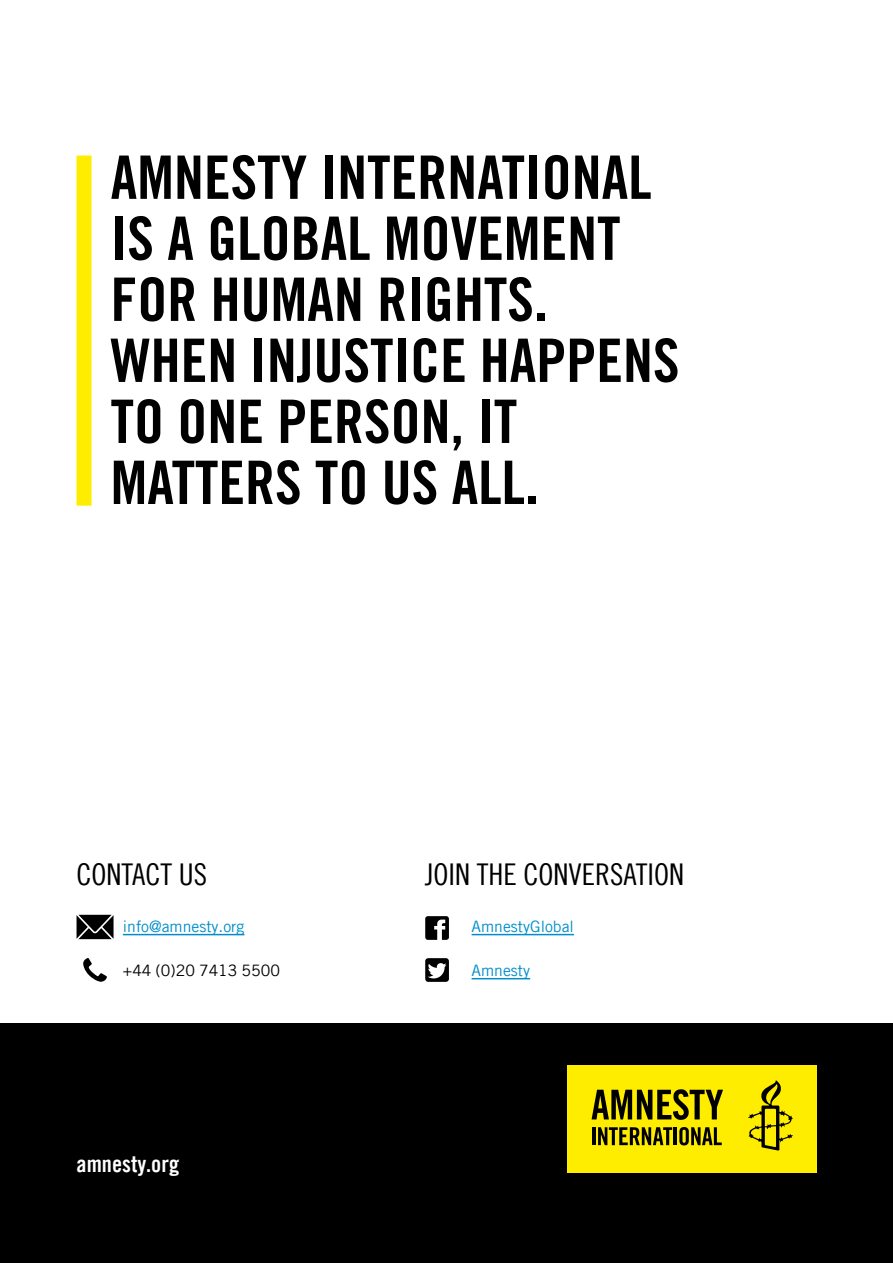
<style>
.page{position:relative;width:893px;height:1263px;background:#fff}
.page>*{position:absolute;margin:0;border:0;box-sizing:border-box;transform-origin:0 0}
.t1{font:60px/61.1px "Amnesty Trade Gothic Bd Cn 20";color:#000}
.t2{font:30px "Amnesty Trade Gothic Cn 18";color:#000}
.t3{font:22.8px "Amnesty Trade Gothic Bd Cn 20";color:#fff}
.t4{font:15.75px "Amnesty Trade Gothic";color:#008eca}
.t5{font:15.75px "Amnesty Trade Gothic";color:#000}
</style>
<div class="page">
<div style="left:0;top:1023px;width:893px;height:240px;background:#000"></div>
<div style="left:568px;top:1065px;width:249px;height:107px;background:#ffed00"></div>
<svg style="left:748px;top:1080px;width:45px;height:71px"></svg>
<svg style="left:592px;top:1089px;width:131px;height:31px"></svg>
<svg style="left:598px;top:1127px;width:74px;height:18px"></svg>
<svg style="left:679px;top:1127px;width:43px;height:19px"></svg>
<hr style="left:674px;top:1127px;width:3px;height:18px;background:#000">
<hr style="left:592px;top:1127px;width:3px;height:18px;background:#000">
<svg style="left:83px;top:958px;width:24px;height:24px"></svg>
<svg style="left:77px;top:915px;width:37px;height:24px"></svg>
<hr style="left:123px;top:934px;width:121px;height:1px;background:#008eca">
<hr style="left:472px;top:934px;width:102px;height:1px;background:#008eca">
<hr style="left:472px;top:978px;width:58px;height:1px;background:#008eca">
<svg style="left:425px;top:916px;width:24px;height:24px"></svg>
<svg style="left:425px;top:958px;width:24px;height:24px"></svg>
<div style="left:77px;top:156px;width:15px;height:350px;background:#ffed00"></div>
<p class="t1" style="left:111px;top:146px;width:570px">AMNESTY INTERNATIONAL<br>IS A GLOBAL MOVEMENT<br>FOR HUMAN RIGHTS.<br>WHEN INJUSTICE HAPPENS<br>TO ONE PERSON, IT<br>MATTERS TO US ALL.</p>
<p class="t2" style="left:77px;top:856px;width:132px">CONTACT US</p>
<p class="t4" style="left:123px;top:916px;width:123px">info@amnesty.org</p>
<p class="t5" style="left:123px;top:960px;width:159px">+44 (0)20 7413 5500</p>
<p class="t3" style="left:77px;top:1150px;width:104px">amnesty.org</p>
<p class="t2" style="left:425px;top:856px;width:260px">JOIN THE CONVERSATION</p>
<p class="t4" style="left:472px;top:916px;width:104px">AmnestyGlobal</p>
<p class="t4" style="left:472px;top:960px;width:60px">Amnesty</p>
</div>
